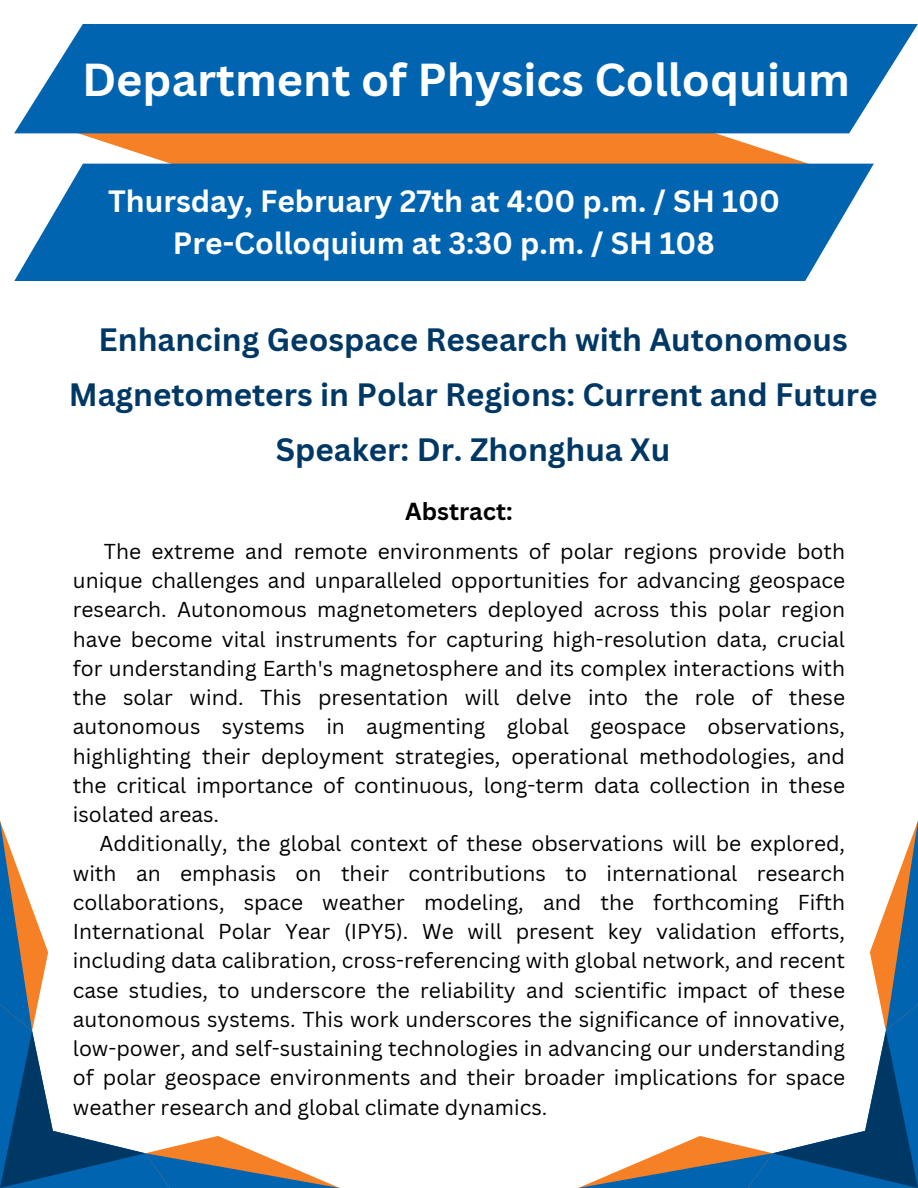
<style>
.page{position:relative;width:918px;height:1188px;background:#fff}
.page>*{position:absolute;margin:0;border:0;box-sizing:border-box;transform-origin:0 0}
.t1{font:700 45px "Canva Sans";color:#fff}
.t2{font:700 31.5px/55.2px "Canva Sans";color:#003865;text-align:center}
.t3{font:700 30px/41.7px "Canva Sans";color:#fff;text-align:center}
.t4{font:700 24px "Canva Sans";color:#000}
.t5{font:21px/29.2px "Canva Sans";color:#000;text-align:justify}
</style>
<div class="page">
<svg style="left:0;top:821px;width:340px;height:367px"></svg>
<svg style="left:578px;top:821px;width:340px;height:367px"></svg>
<svg style="left:30px;top:133px;width:828px;height:31px;fill:#f58025"></svg>
<svg style="left:14px;top:24px;width:904px;height:109px;background:#136fb6"></svg>
<svg style="left:14px;top:164px;width:860px;height:117px;background:#1470b7"></svg>
<p class="t1" style="left:82px;top:48px;width:770px">Department of Physics Colloquium</p>
<p class="t3" style="left:108px;top:180px;width:673px">Thursday, February 27th at 4:00 p.m. / SH 100<br>Pre-Colloquium at 3:30 p.m. / SH 108</p>
<h1 class="t2" style="left:69px;top:311px;width:810px">Enhancing Geospace Research with Autonomous<br>Magnetometers in Polar Regions: Current and Future<br>Speaker: Dr. Zhonghua Xu</h1>
<h2 class="t4" style="left:405px;top:494px;width:109px">Abstract:</h2>
<h2 class="t5" style="left:73px;top:536px;width:774px;text-indent:31px">The extreme and remote environments of polar regions provide both unique challenges and unparalleled opportunities for advancing geospace research. Autonomous magnetometers deployed across this polar region have become vital instruments for capturing high-resolution data, crucial for understanding Earth's magnetosphere and its complex interactions with the solar wind. This presentation will delve into the role of these autonomous systems in augmenting global geospace observations, highlighting their deployment strategies, operational methodologies, and the critical importance of continuous, long-term data collection in these isolated areas.</h2>
<p class="t5" style="left:73px;top:829px;width:774px;text-indent:27px">Additionally, the global context of these observations will be explored, with an emphasis on their contributions to international research collaborations, space weather modeling, and the forthcoming Fifth International Polar Year (IPY5). We will present key validation efforts, including data calibration, cross-referencing with global network, and recent case studies, to underscore the reliability and scientific impact of these autonomous systems. This work underscores the significance of innovative, low-power, and self-sustaining technologies in advancing our understanding of polar geospace environments and their broader implications for space weather research and global climate dynamics.</p>
</div>
